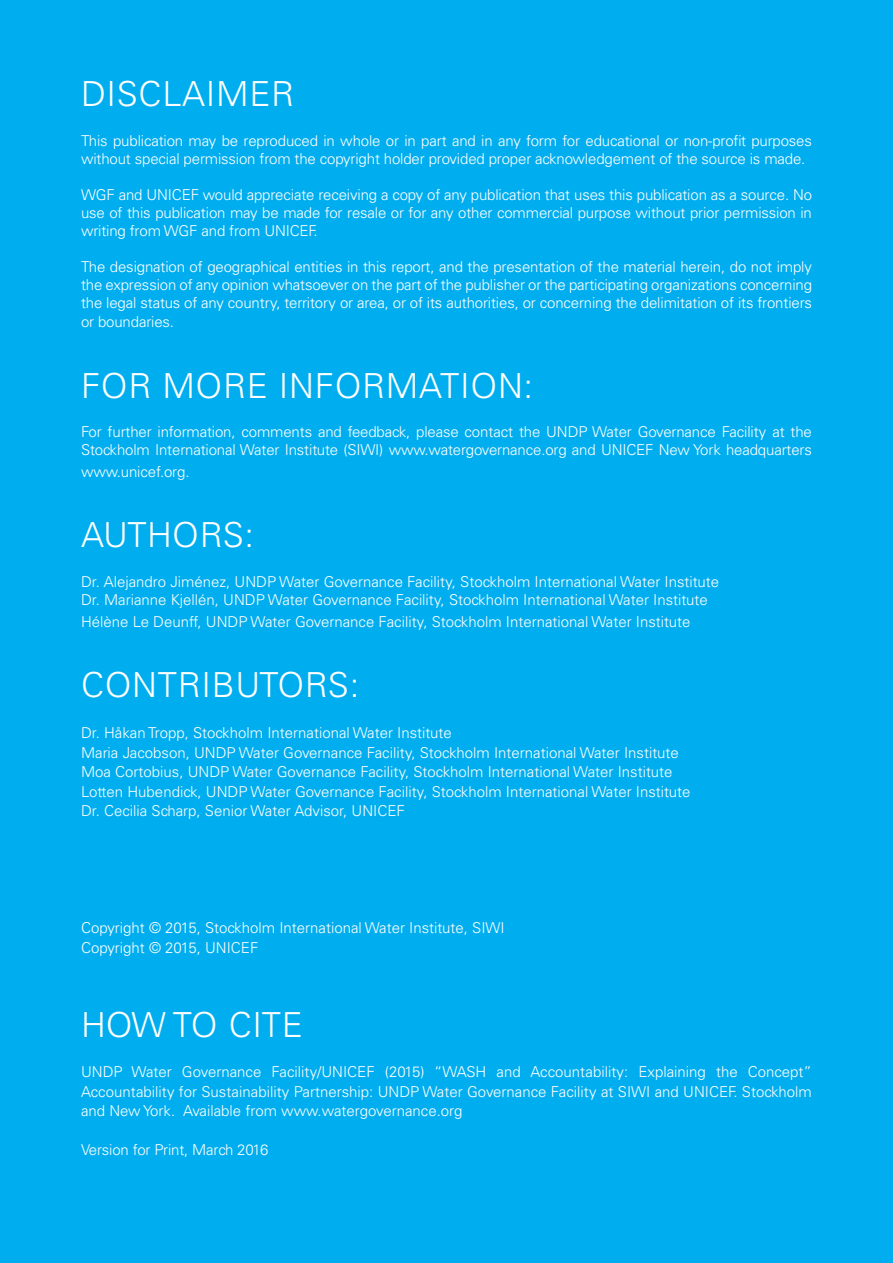
<style>
.page{position:relative;width:893px;height:1263px;background:#00aeef}
.page>*{position:absolute;margin:0;border:0;box-sizing:border-box;transform-origin:0 0}
.t1{font:300 34.5px "Univers LT Std";letter-spacing:.02em;color:#fff}
.t2{font:300 34.5px "Univers LT Std";color:#fff}
.t3{font:300 15px/18px "Univers LT Std";color:#fff}
</style>
<div class="page">
<h1 class="t1" style="left:81px;top:73px;width:215px">DISCLAIMER</h1>
<p class="t3" style="left:81px;top:131px;width:732px">This publication may be reproduced in whole or in part and in any form for educational or non-profit purposes without special permission from the copyright holder provided proper acknowledgement of the source is made.</p>
<p class="t3" style="left:81px;top:185px;width:733px;text-align:justify">WGF and UNICEF would appreciate receiving a copy of any publication that uses this publication as a source. No use of this publication may be made for resale or for any other commercial purpose without prior permission in writing from WGF and from UNICEF.</p>
<p class="t3" style="left:81px;top:257px;width:733px;text-align:justify">The designation of geographical entities in this report, and the presentation of the material herein, do not imply the expression of any opinion whatsoever on the part of the publisher or the participating organizations concerning the legal status of any country, territory or area, or of its authorities, or concerning the delimitation of its frontiers</p>
<p class="t3" style="left:81px;top:313px;width:95px">or boundaries.</p>
<h1 class="t1" style="left:81px;top:365px;width:454px">FOR MORE INFORMATION:</h1>
<p class="t3" style="left:81px;top:423px;width:732px">For further information, comments and feedback, please contact the UNDP Water Governance Facility at the<br>Stockholm International Water Institute (SIWI) www.watergovernance.org and UNICEF New York headquarters</p>
<p class="t3" style="left:81px;top:462px;width:110px">www.unicef.org.</p>
<h1 class="t2" style="left:81px;top:514px;width:175px">AUTHORS:</h1>
<p class="t3" style="left:81px;top:573px;width:640px">Dr. Alejandro Jiménez, UNDP Water Governance Facility, Stockholm International Water Institute<br>Dr. Marianne Kjellén, UNDP Water Governance Facility, Stockholm International Water Institute</p>
<p class="t3" style="left:81px;top:612px;width:611px">Hélène Le Deunff, UNDP Water Governance Facility, Stockholm International Water Institute</p>
<h1 class="t1" style="left:81px;top:664px;width:280px">CONTRIBUTORS:</h1>
<p class="t3" style="left:81px;top:723px;width:611px;line-height:19.5px">Dr. Håkan Tropp, Stockholm International Water Institute<br>Maria Jacobson, UNDP Water Governance Facility, Stockholm International Water Institute Moa Cortobius, UNDP Water Governance Facility, Stockholm International Water Institute Lotten Hubendick, UNDP Water Governance Facility, Stockholm International Water Institute Dr. Cecilia Scharp, Senior Water Advisor, UNICEF</p>
<p class="t3" style="left:81px;top:918px;width:425px;line-height:19.5px">Copyright © 2015, Stockholm International Water Institute, SIWI<br>Copyright © 2015, UNICEF</p>
<h1 class="t2" style="left:81px;top:1004px;width:223px">HOW TO CITE</h1>
<p class="t3" style="left:81px;top:1062px;width:732px;line-height:19.5px;text-align:justify">UNDP Water Governance Facility/UNICEF (2015) “WASH and Accountability: Explaining the Concept” Accountability for Sustainability Partnership: UNDP Water Governance Facility at SIWI and UNICEF. Stockholm and New York. Available from www.watergovernance.org</p>
<p class="t3" style="left:81px;top:1141px;width:189px">Version for Print, March 2016</p>
</div>
